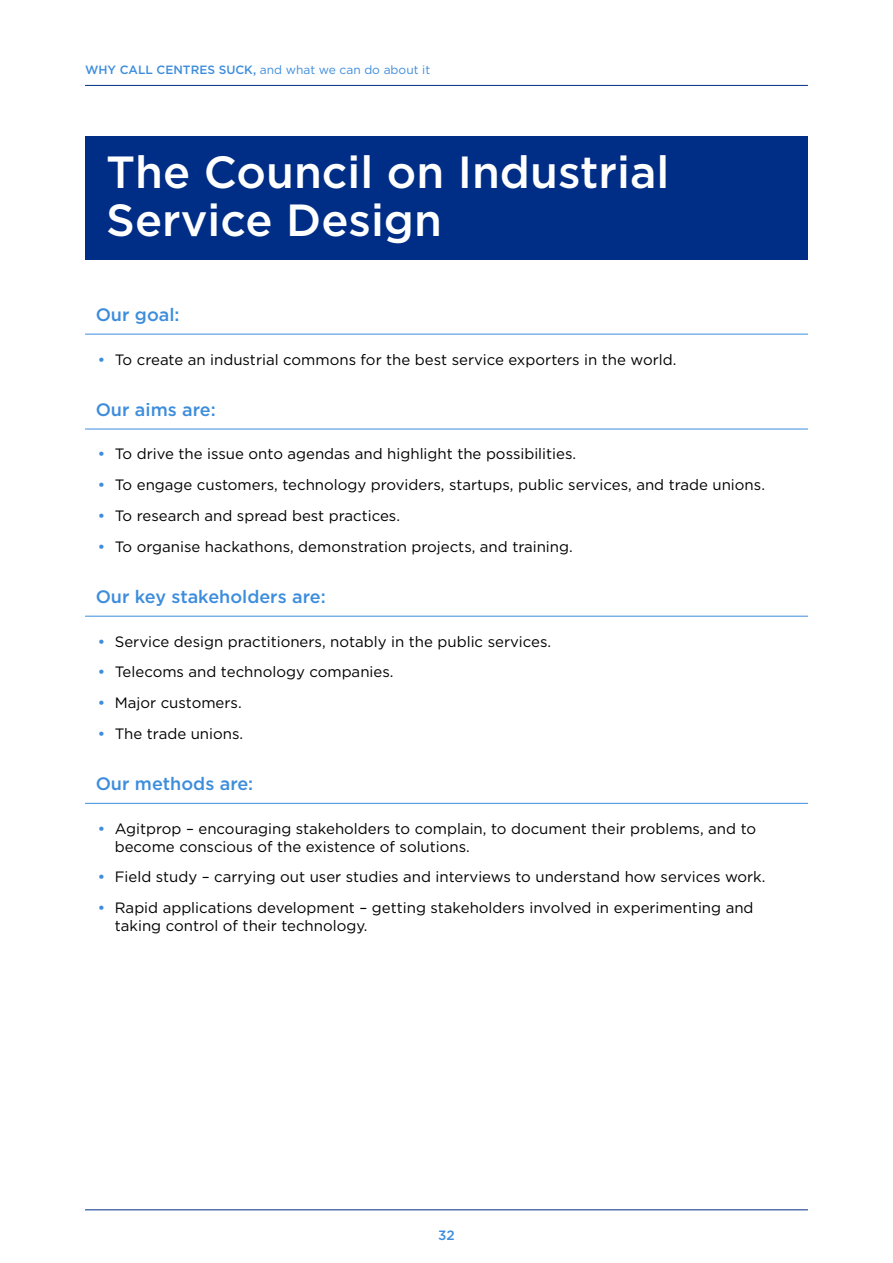
<style>
.page{position:relative;width:893px;height:1263px;background:#fff}
.page>*{position:absolute;margin:0;border:0;box-sizing:border-box;transform-origin:0 0}
.t1{font:500 45px/48px "Gotham HTF";color:#fff}
.t2{font:500 18px "Gotham HTF";color:#3d8ddd}
.t3{font:15px/18px "Gotham HTF";color:#000}
.t4{font:500 13.5px "Gotham HTF";color:#3d8ddd}
.t5{font:12px "Gotham HTF";color:#3d8ddd}
.s1{font-weight:500}
.s2{font-weight:500;color:#3d8ddd}
</style>
<div class="page">
<hr style="left:85px;top:1209px;width:723px;height:1px;background:#002e86">
<hr style="left:85px;top:85px;width:723px;height:1px;background:#002e86">
<div style="left:85px;top:136px;width:723px;height:123px;background:#002e86"></div>
<hr style="left:85px;top:334px;width:723px;height:1px;background:#3d8ddd">
<hr style="left:85px;top:429px;width:723px;height:1px;background:#3d8ddd">
<hr style="left:85px;top:616px;width:723px;height:1px;background:#3d8ddd">
<hr style="left:85px;top:803px;width:723px;height:1px;background:#3d8ddd">
<p class="t5" style="left:85px;top:63px;width:347px"><span class="s1">WHY CALL CENTRES SUCK,</span> and what we can do about it</p>
<h1 class="t1" style="left:106px;top:147px;width:564px">The Council on Industrial<br>Service Design</h1>
<p class="t2" style="left:96px;top:304px;width:85px">Our goal:</p>
<p class="t3" style="left:98px;top:350px;width:580px"><span class="s2">•</span> To create an industrial commons for the best service exporters in the world.</p>
<p class="t2" style="left:96px;top:399px;width:122px">Our aims are:</p>
<p class="t3" style="left:98px;top:445px;width:480px"><span class="s2">•</span> To drive the issue onto agendas and highlight the possibilities.</p>
<p class="t3" style="left:98px;top:476px;width:669px"><span class="s2">•</span> To engage customers, technology providers, startups, public services, and trade unions.</p>
<p class="t3" style="left:98px;top:506px;width:304px"><span class="s2">•</span> To research and spread best practices.</p>
<p class="t3" style="left:98px;top:537px;width:476px"><span class="s2">•</span> To organise hackathons, demonstration projects, and training.</p>
<p class="t2" style="left:96px;top:586px;width:231px">Our key stakeholders are:</p>
<p class="t3" style="left:98px;top:632px;width:455px"><span class="s2">•</span> Service design practitioners, notably in the public services.</p>
<p class="t3" style="left:98px;top:663px;width:297px"><span class="s2">•</span> Telecoms and technology companies.</p>
<p class="t3" style="left:98px;top:693px;width:145px"><span class="s2">•</span> Major customers.</p>
<p class="t3" style="left:98px;top:724px;width:147px"><span class="s2">•</span> The trade unions.</p>
<p class="t2" style="left:96px;top:774px;width:159px">Our methods are:</p>
<p class="t3" style="left:115px;top:819px;width:643px;text-indent:-17px"><span class="s2">•</span> Agitprop – encouraging stakeholders to complain, to document their problems, and to become conscious of the existence of solutions.</p>
<p class="t3" style="left:98px;top:868px;width:669px"><span class="s2">•</span> Field study – carrying out user studies and interviews to understand how services work.</p>
<p class="t3" style="left:115px;top:899px;width:640px;text-indent:-17px"><span class="s2">•</span> Rapid applications development – getting stakeholders involved in experimenting and taking control of their technology.</p>
<p class="t4" style="left:438px;top:1228px;width:18px">32</p>
</div>
